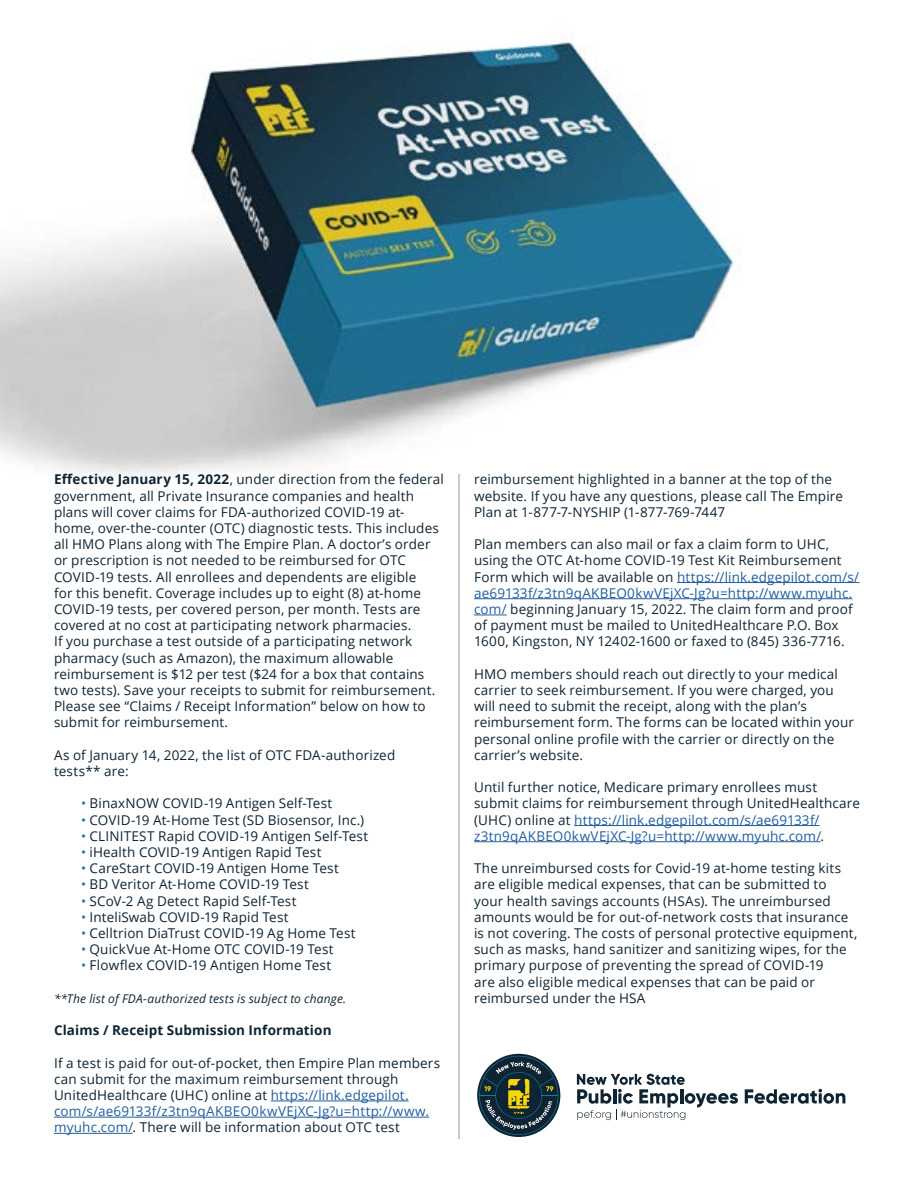
<style>
.page{position:relative;width:918px;height:1188px;background:#fff}
.page>*{position:absolute;margin:0;border:0;box-sizing:border-box;transform-origin:0 0}
.t1{font:13.5px/16.2px "Open Sans";letter-spacing:.01em;color:#0f2433}
.t2{font:700 13.5px "Open Sans";letter-spacing:.01em;color:#0f2433}
.t3{font:italic 12px "Open Sans";letter-spacing:.015em;color:#0f2433}
.s1{font-weight:700}
.s2{color:#0f7da8}
.s3{color:#215e9e}
</style>
<div class="page">
<img style="left:0;top:41px;width:740px;height:455px">
<hr style="left:271px;top:1101px;width:138px;height:1px;background:#215e9e">
<hr style="left:54px;top:1117px;width:375px;height:1px;background:#215e9e">
<hr style="left:54px;top:1133px;width:79px;height:1px;background:#215e9e">
<hr style="left:677px;top:582px;width:182px;height:1px;background:#215e9e">
<hr style="left:474px;top:598px;width:378px;height:1px;background:#215e9e">
<hr style="left:474px;top:615px;width:33px;height:1px;background:#215e9e">
<hr style="left:574px;top:825px;width:245px;height:1px;background:#215e9e">
<hr style="left:474px;top:841px;width:346px;height:1px;background:#215e9e">
<hr style="left:459px;top:474px;width:1px;height:665px;background:#939598">
<svg style="left:477px;top:1054px;width:83px;height:83px"></svg>
<svg style="left:479px;top:1056px;width:79px;height:79px;background:#4f605e"></svg>
<svg style="left:577px;top:1074px;width:161px;height:46px"></svg>
<svg style="left:745px;top:1089px;width:100px;height:15px"></svg>
<p class="t1" style="left:54px;top:471px;width:392px"><span class="s1">Effective January 15, 2022</span>, under direction from the federal government, all Private Insurance companies and health plans will cover claims for FDA-authorized COVID-19 at&shy;home, over-the-counter (OTC) diagnostic tests. This includes all HMO Plans along with The Empire Plan. A doctor’s order or prescription is not needed to be reimbursed for OTC COVID-19 tests. All enrollees and dependents are eligible<br>for this benefit. Coverage includes up to eight (8) at-home COVID-19 tests, per covered person, per month. Tests are covered at no cost at participating network pharmacies.<br>If you purchase a test outside of a participating network pharmacy (such as Amazon), the maximum allowable reimbursement is $12 per test ($24 for a box that contains two tests). Save your receipts to submit for reimbursement.<br>Please see “Claims / Receipt Information” below on how to submit for reimbursement.</p>
<p class="t1" style="left:54px;top:746px;width:343px">As of January 14, 2022, the list of OTC FDA-authorized tests** are:</p>
<p class="t1" style="left:81px;top:795px;width:253px"><span class="s2">•</span> BinaxNOW COVID-19 Antigen Self-Test</p>
<p class="t1" style="left:81px;top:811px;width:285px"><span class="s2">•</span> COVID-19 At-Home Test (SD Biosensor, Inc.)</p>
<p class="t1" style="left:81px;top:827px;width:289px"><span class="s2">•</span> CLINITEST Rapid COVID-19 Antigen Self-Test</p>
<p class="t1" style="left:81px;top:844px;width:242px"><span class="s2">•</span> iHealth COVID-19 Antigen Rapid Test</p>
<p class="t1" style="left:81px;top:860px;width:259px"><span class="s2">•</span> CareStart COVID-19 Antigen Home Test</p>
<p class="t1" style="left:81px;top:876px;width:229px"><span class="s2">•</span> BD Veritor At-Home COVID-19 Test</p>
<p class="t1" style="left:81px;top:892px;width:217px"><span class="s2">•</span> SCoV-2 Ag Detect Rapid Self-Test</p>
<p class="t1" style="left:81px;top:908px;width:209px"><span class="s2">•</span> InteliSwab COVID-19 Rapid Test</p>
<p class="t1" style="left:81px;top:925px;width:276px"><span class="s2">•</span> Celltrion DiaTrust COVID-19 Ag Home Test</p>
<p class="t1" style="left:81px;top:941px;width:254px"><span class="s2">•</span> QuickVue At-Home OTC COVID-19 Test</p>
<p class="t1" style="left:81px;top:957px;width:252px"><span class="s2">•</span> Flowflex COVID-19 Antigen Home Test</p>
<p class="t3" style="left:54px;top:990px;width:294px">**The list of FDA-authorized tests is subject to change.</p>
<p class="t2" style="left:54px;top:1021px;width:279px">Claims / Receipt Submission Information</p>
<p class="t1" style="left:54px;top:1054px;width:388px">If a test is paid for out-of-pocket, then Empire Plan members can submit for the maximum reimbursement through UnitedHealthcare (UHC) online at <span class="s3">https://link.edgepilot. com/s/ae69133f/z3tn9qAKBEO0kwVEjXC-Jg?u=http://www. myuhc.com/</span>. There will be information about OTC test</p>
<p class="t1" style="left:474px;top:471px;width:370px">reimbursement highlighted in a banner at the top of the website. If you have any questions, please call The Empire<br>Plan at 1-877-7-NYSHIP (1-877-769-7447</p>
<p class="t1" style="left:474px;top:536px;width:387px">Plan members can also mail or fax a claim form to UHC, using the OTC At-home COVID-19 Test Kit Reimbursement Form which will be available on <span class="s3">https://link.edgepilot.com/s/ ae69133f/z3tn9qAKBEO0kwVEjXC-Jg?u=http://www.myuhc. com/</span> beginning January 15, 2022. The claim form and proof of payment must be mailed to UnitedHealthcare P.O. Box 1600, Kingston, NY 12402-1600 or faxed to (845) 336-7716.</p>
<p class="t1" style="left:474px;top:665px;width:382px">HMO members should reach out directly to your medical carrier to seek reimbursement. If you were charged, you will need to submit the receipt, along with the plan’s reimbursement form. The forms can be located within your personal online profile with the carrier or directly on the carrier’s website.</p>
<p class="t1" style="left:474px;top:779px;width:387px">Until further notice, Medicare primary enrollees must submit claims for reimbursement through UnitedHealthcare (UHC) online at <span class="s3">https://link.edgepilot.com/s/ae69133f/ z3tn9qAKBEO0kwVEjXC-Jg?u=http://www.myuhc.com/</span>.</p>
<p class="t1" style="left:474px;top:860px;width:385px">The unreimbursed costs for Covid-19 at-home testing kits are eligible medical expenses, that can be submitted to your health savings accounts (HSAs). The unreimbursed amounts would be for out-of-network costs that insurance is not covering. The costs of personal protective equipment, such as masks, hand sanitizer and sanitizing wipes, for the primary purpose of preventing the spread of COVID-19<br>are also eligible medical expenses that can be paid or reimbursed under the HSA</p>
</div>
